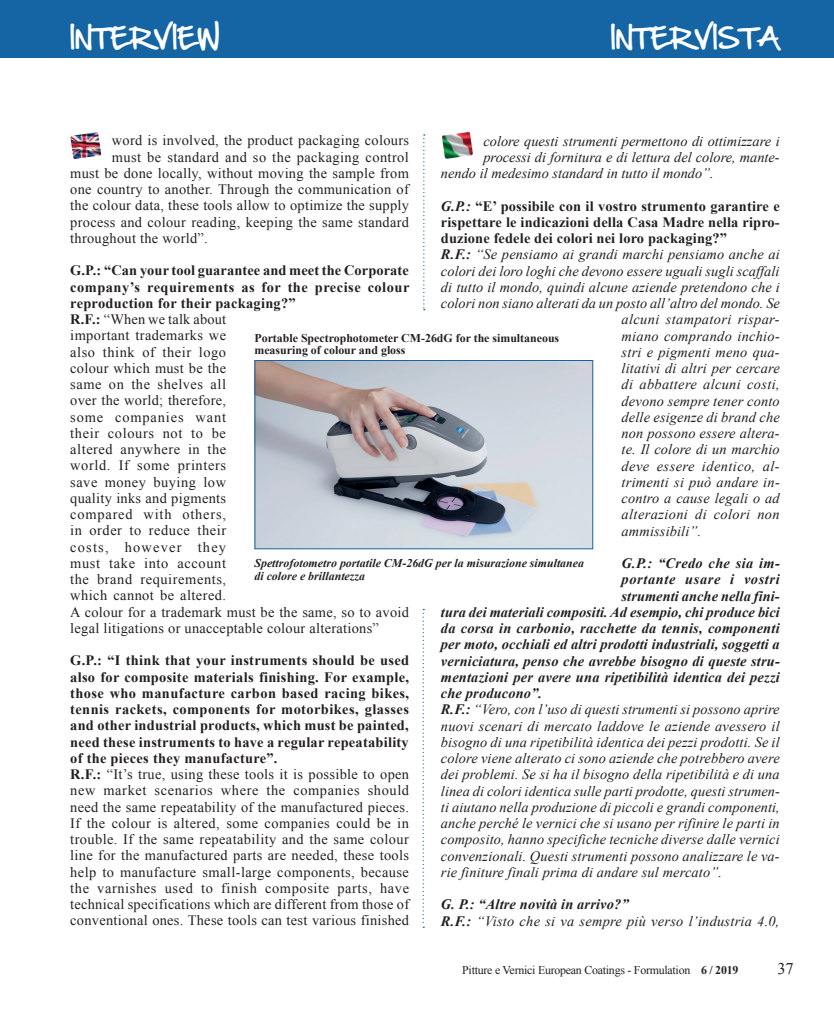
<style>
.page{position:relative;width:834px;height:1010px;background:#fff}
.page>*{position:absolute;margin:0;border:0;box-sizing:border-box;transform-origin:0 0}
.t1{font:25px "Hand Of Sean";color:#fff}
.t2{font:16.25px "Times New Roman";color:#231f20}
.t3{font:14.38px/16.2px "Times New Roman";letter-spacing:.02em;color:#231f20}
.t4{font:italic 14.38px/16.2px "Times New Roman";letter-spacing:.01em;color:#231f20}
.t5{font:italic 700 14.38px "Times New Roman";letter-spacing:.01em;color:#231f20}
.t6{font:700 14.38px "Times New Roman";letter-spacing:.01em;color:#231f20}
.t7{font:italic 14.38px "Times New Roman";letter-spacing:.03em;color:#231f20}
.t8{font:italic 700 14.38px "Times New Roman";letter-spacing:.04em;color:#231f20}
.t9{font:italic 700 11.88px/12.5px "Times New Roman";color:#231f20}
.t10{font:700 11.88px/12.5px "Times New Roman";color:#231f20}
.t11{font:11.88px "Times New Roman";letter-spacing:-.02em;color:#231f20}
.s1{font-weight:700}
.s2{font-style:italic}
</style>
<div class="page">
<div style="left:0;top:0;width:833px;height:58px;background:#1565a5"></div>
<svg style="left:423px;top:134px;width:1px;height:176px"></svg>
<img style="left:70px;top:132px;width:31px;height:27px">
<img style="left:442px;top:132px;width:31px;height:27px">
<img style="left:256px;top:362px;width:335px;height:185px">
<div style="left:254px;top:360px;width:339px;height:189px;border:1px solid #1565a5"></div>
<svg style="left:422px;top:609px;width:2px;height:319px"></svg>
<h1 class="t1" style="left:70px;top:16px;width:151px">INTERVIEW</h1>
<h1 class="t1" style="left:610px;top:16px;width:170px">INTERVISTA</h1>
<p class="t3" style="left:112px;top:132px;width:298px">word is involved, the product packaging colours</p>
<p class="t3" style="left:112px;top:148px;width:298px">must be standard and so the packaging control</p>
<p class="t3" style="left:70px;top:165px;width:340px">must be done locally, without moving the sample from</p>
<p class="t3" style="left:70px;top:181px;width:340px">one country to another. Through the communication of</p>
<p class="t3" style="left:70px;top:197px;width:340px">the colour data, these tools allow to optimize the supply</p>
<p class="t3" style="left:70px;top:213px;width:340px">process and colour reading, keeping the same standard</p>
<p class="t3" style="left:70px;top:230px;width:139px">throughout the world”.</p>
<p class="t3" style="left:70px;top:262px;width:340px"><span class="s1">G.P.: “Can your tool guarantee and meet the Corporate company’s requirements as for the precise colour reproduction for their packaging?”<br>R.F.:</span> “When we talk about<br>important trademarks we<br>also think of their logo<br>colour which must be the<br>same on the shelves all<br>over the world; therefore,<br>some companies want<br>their colours not to be<br>altered anywhere in the<br>world. If some printers<br>save money buying low<br>quality inks and pigments<br>compared with others,<br>in order to reduce their<br>costs, however they<br>must take into account<br>the brand requirements,<br>which cannot be altered.<br>A colour for a trademark must be the same, so to avoid legal litigations or unacceptable colour alterations”</p>
<p class="t3" style="left:70px;top:652px;width:340px"><span class="s1">G.P.: “I think that your instruments should be used also for composite materials finishing. For example, those who manufacture carbon based racing bikes, tennis rackets, components for motorbikes, glasses and other industrial products, which must be painted, need these instruments to have a regular repeatability of the pieces they manufacture”.<br>R.F.:</span> “It’s true, using these tools it is possible to open new market scenarios where the companies should need the same repeatability of the manufactured pieces.<br>If the colour is altered, some companies could be in trouble. If the same repeatability and the same colour line for the manufactured parts are needed, these tools help to manufacture small-large components, because the varnishes used to finish composite parts, have technical specifications which are different from those of conventional ones. These tools can test various finished</p>
<p class="t4" style="left:483px;top:132px;width:297px">colore questi strumenti permettono di ottimizzare i</p>
<p class="t4" style="left:483px;top:149px;width:297px">processi di fornitura e di lettura del colore, mante-</p>
<p class="t4" style="left:440px;top:165px;width:274px">nendo il medesimo standard in tutto il mondo”.</p>
<p class="t6" style="left:440px;top:196px;width:340px"><span class="s2">G.P.:</span> “E’ possibile con il vostro strumento garantire e</p>
<p class="t6" style="left:440px;top:212px;width:340px">rispettare le indicazioni della Casa Madre nella ripro-</p>
<p class="t6" style="left:440px;top:228px;width:287px">duzione fedele dei colori nei loro packaging?”</p>
<p class="t4" style="left:440px;top:246px;width:340px"><span class="s1">R.F.:</span> “Se pensiamo ai grandi marchi pensiamo anche ai</p>
<p class="t4" style="left:440px;top:262px;width:340px">colori dei loro loghi che devono essere uguali sugli scaffali</p>
<p class="t4" style="left:440px;top:279px;width:340px">di tutto il mondo, quindi alcune aziende pretendono che i</p>
<p class="t4" style="left:440px;top:295px;width:340px">colori non siano alterati da un posto all’altro del mondo. Se</p>
<p class="t4" style="left:621px;top:311px;width:159px">alcuni stampatori rispar-</p>
<p class="t4" style="left:621px;top:327px;width:159px">miano comprando inchio-</p>
<p class="t4" style="left:621px;top:343px;width:159px">stri e pigmenti meno qua-</p>
<p class="t4" style="left:621px;top:360px;width:159px">litativi di altri per cercare</p>
<p class="t4" style="left:621px;top:376px;width:159px">di abbattere alcuni costi,</p>
<p class="t4" style="left:621px;top:392px;width:159px">devono sempre tener conto</p>
<p class="t4" style="left:621px;top:408px;width:159px">delle esigenze di brand che</p>
<p class="t4" style="left:621px;top:425px;width:159px">non possono essere altera-</p>
<p class="t4" style="left:621px;top:441px;width:159px">te. Il colore di un marchio</p>
<p class="t7" style="left:621px;top:456px;width:159px">deve essere identico, al-</p>
<p class="t4" style="left:621px;top:473px;width:159px">trimenti si può andare in-</p>
<p class="t4" style="left:621px;top:490px;width:159px">contro a cause legali o ad</p>
<p class="t4" style="left:621px;top:506px;width:159px">alterazioni di colori non</p>
<p class="t4" style="left:621px;top:522px;width:81px">ammissibili”.</p>
<p class="t5" style="left:621px;top:553px;width:160px">G.P.: “Credo che sia im-</p>
<p class="t8" style="left:621px;top:569px;width:159px">portante usare i vostri</p>
<p class="t5" style="left:621px;top:586px;width:159px">strumenti anche nella fini-</p>
<p class="t5" style="left:440px;top:602px;width:340px">tura dei materiali compositi. Ad esempio, chi produce bici</p>
<p class="t5" style="left:440px;top:618px;width:340px">da corsa in carbonio, racchette da tennis, componenti</p>
<p class="t5" style="left:440px;top:634px;width:340px">per moto, occhiali ed altri prodotti industriali, soggetti a</p>
<p class="t5" style="left:440px;top:651px;width:340px">verniciatura, penso che avrebbe bisogno di queste stru-</p>
<p class="t5" style="left:440px;top:667px;width:340px">mentazioni per avere una ripetibilità identica dei pezzi</p>
<p class="t5" style="left:440px;top:683px;width:103px">che producono”.</p>
<p class="t4" style="left:440px;top:701px;width:340px"><span class="s1">R.F.:</span> “Vero, con l’uso di questi strumenti si possono aprire</p>
<p class="t4" style="left:440px;top:717px;width:340px">nuovi scenari di mercato laddove le aziende avessero il</p>
<p class="t4" style="left:440px;top:733px;width:340px">bisogno di una ripetibilità identica dei pezzi prodotti. Se il</p>
<p class="t4" style="left:440px;top:750px;width:340px">colore viene alterato ci sono aziende che potrebbero avere</p>
<p class="t4" style="left:440px;top:766px;width:340px">dei problemi. Se si ha il bisogno della ripetibilità e di una</p>
<p class="t4" style="left:440px;top:782px;width:340px">linea di colori identica sulle parti prodotte, questi strumen-</p>
<p class="t4" style="left:440px;top:798px;width:340px">ti aiutano nella produzione di piccoli e grandi componenti,</p>
<p class="t4" style="left:440px;top:815px;width:340px">anche perché le vernici che si usano per rifinire le parti in</p>
<p class="t4" style="left:440px;top:831px;width:340px">composito, hanno specifiche tecniche diverse dalle vernici</p>
<p class="t4" style="left:440px;top:847px;width:340px">convenzionali. Questi strumenti possono analizzare le va-</p>
<p class="t4" style="left:440px;top:863px;width:282px">rie finiture finali prima di andare sul mercato”.</p>
<p class="t4" style="left:440px;top:896px;width:340px"><span class="s1">G. P.: “Altre novità in arrivo?”<br>R.F.:</span> “Visto che si va sempre più verso l’industria 4.0,</p>
<p class="t10" style="left:254px;top:331px;width:306px">Portable Spectrophotometer CM-26dG for the simultaneous measuring of colour and gloss</p>
<p class="t9" style="left:254px;top:556px;width:331px">Spettrofotometro portatile CM-26dG per la misurazione simultanea di colore e brillantezza</p>
<p class="t11" style="left:462px;top:962px;width:277px">Pitture e Vernici European Coatings - Formulation <span class="s1">6 / 2019</span></p>
<p class="t2" style="left:777px;top:957px;width:17px">37</p>
</div>
